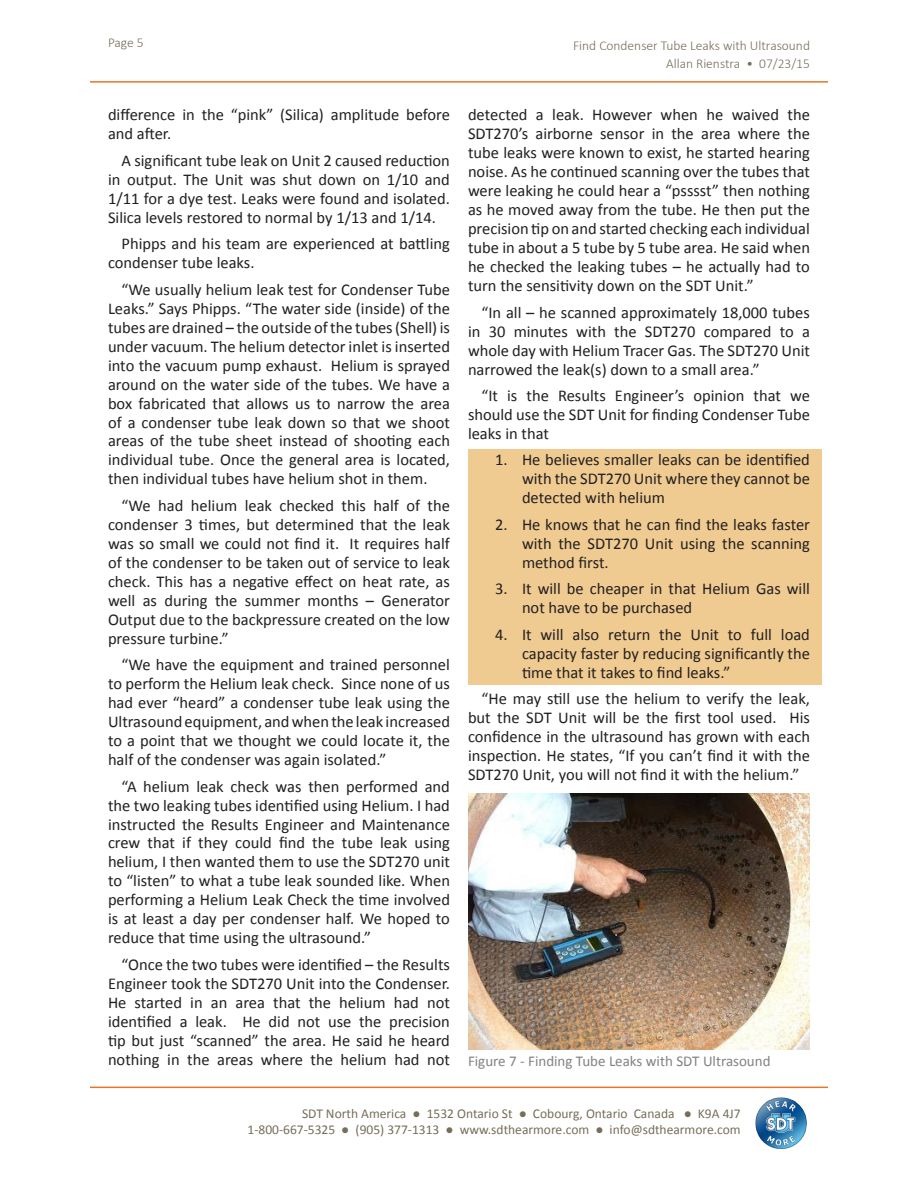
<style>
.page{position:relative;width:918px;height:1188px;background:#fff}
.page>*{position:absolute;margin:0;border:0;box-sizing:border-box;transform-origin:0 0}
.Paragraph_Body{font:16.5px/18.9px "Calibri";color:#231f20;text-align:justify}
.t1{font:15px "Calibri";color:#808285}
.t2{font:13.5px/16.2px "Calibri";color:#776e59;text-align:right}
.t3{font:300 13.5px/18px "Calibri";color:#776e59;text-align:right}
</style>
<div class="page">
<hr style="left:90px;top:81px;width:738px;height:2px;background:#e57726">
<hr style="left:90px;top:1087px;width:738px;height:1px;background:#e57726">
<img style="left:755px;top:1097px;width:52px;height:52px">
<div style="left:468px;top:449px;width:354px;height:235px;background:#efcb91"></div>
<img style="left:468px;top:793px;width:342px;height:257px">
<p class="t3" style="left:108px;top:33px;width:37px">Page 5</p>
<p class="Paragraph_Body" style="left:108px;top:105px;width:344px">difference in the “pink” (Silica) amplitude before and after.</p>
<p class="Paragraph_Body" style="left:108px;top:151px;width:343px;text-indent:14px">A significant tube leak on Unit 2 caused reduction in output. The Unit was shut down on 1/10 and 1/11 for a dye test. Leaks were found and isolated.<br>Silica levels restored to normal by 1/13 and 1/14.</p>
<p class="Paragraph_Body" style="left:108px;top:234px;width:343px;text-indent:14px">Phipps and his team are experienced at battling condenser tube leaks.</p>
<p class="Paragraph_Body" style="left:108px;top:280px;width:344px;text-indent:14px">“We usually helium leak test for Condenser Tube Leaks.” Says Phipps. “The water side (inside) of the tubes are drained – the outside of the tubes (Shell) is under vacuum. The helium detector inlet is inserted into the vacuum pump exhaust. Helium is sprayed around on the water side of the tubes. We have a box fabricated that allows us to narrow the area of a condenser tube leak down so that we shoot areas of the tube sheet instead of shooting each individual tube. Once the general area is located, then individual tubes have helium shot in them.</p>
<p class="Paragraph_Body" style="left:108px;top:496px;width:344px;text-indent:14px">“We had helium leak checked this half of the condenser 3 times, but determined that the leak was so small we could not find it. It requires half of the condenser to be taken out of service to leak check. This has a negative effect on heat rate, as well as during the summer months – Generator Output due to the backpressure created on the low pressure turbine.”</p>
<p class="Paragraph_Body" style="left:108px;top:655px;width:344px;text-indent:14px">“We have the equipment and trained personnel to perform the Helium leak check. Since none of us had ever “heard” a condenser tube leak using the Ultrasound equipment, and when the leak increased to a point that we thought we could locate it, the half of the condenser was again isolated.”</p>
<p class="Paragraph_Body" style="left:108px;top:777px;width:344px;text-indent:14px">“A helium leak check was then performed and the two leaking tubes identified using Helium. I had instructed the Results Engineer and Maintenance crew that if they could find the tube leak using helium, I then wanted them to use the SDT270 unit to “listen” to what a tube leak sounded like. When performing a Helium Leak Check the time involved is at least a day per condenser half. We hoped to reduce that time using the ultrasound.”</p>
<p class="Paragraph_Body" style="left:108px;top:955px;width:343px;text-indent:14px">“Once the two tubes were identified – the Results Engineer took the SDT270 Unit into the Condenser.<br>He started in an area that the helium had not identified a leak. He did not use the precision tip but just “scanned” the area. He said he heard nothing in the areas where the helium had not</p>
<p class="t3" style="left:573px;top:37px;width:238px">Find Condenser Tube Leaks with Ultrasound<br>Allan Rienstra • 07/23/15</p>
<p class="Paragraph_Body" style="left:468px;top:106px;width:344px">detected a leak. However when he waived the SDT270’s airborne sensor in the area where the tube leaks were known to exist, he started hearing noise. As he continued scanning over the tubes that were leaking he could hear a “psssst” then nothing as he moved away from the tube. He then put the precision tip on and started checking each individual tube in about a 5 tube by 5 tube area. He said when he checked the leaking tubes – he actually had to turn the sensitivity down on the SDT Unit.”</p>
<p class="Paragraph_Body" style="left:468px;top:303px;width:344px;text-indent:14px">“In all – he scanned approximately 18,000 tubes in 30 minutes with the SDT270 compared to a whole day with Helium Tracer Gas. The SDT270 Unit narrowed the leak(s) down to a small area.”</p>
<p class="Paragraph_Body" style="left:468px;top:386px;width:344px;text-indent:14px">“It is the Results Engineer’s opinion that we should use the SDT Unit for finding Condenser Tube leaks in that</p>
<p class="Paragraph_Body" style="left:522px;top:451px;width:290px;text-indent:-27px">1. He believes smaller leaks can be identified with the SDT270 Unit where they cannot be detected with helium</p>
<p class="Paragraph_Body" style="left:522px;top:515px;width:290px;text-indent:-27px">2. He knows that he can find the leaks faster with the SDT270 Unit using the scanning method first.</p>
<p class="Paragraph_Body" style="left:522px;top:579px;width:289px;text-indent:-27px">3. It will be cheaper in that Helium Gas will not have to be purchased</p>
<p class="Paragraph_Body" style="left:522px;top:625px;width:289px;text-indent:-27px">4. It will also return the Unit to full load capacity faster by reducing significantly the time that it takes to find leaks.”</p>
<p class="Paragraph_Body" style="left:468px;top:689px;width:344px;text-indent:14px">“He may still use the helium to verify the leak, but the SDT Unit will be the first tool used. His confidence in the ultrasound has grown with each inspection. He states, “If you can’t find it with the SDT270 Unit, you will not find it with the helium.”</p>
<p class="t1" style="left:468px;top:1051px;width:304px">Figure 7 - Finding Tube Leaks with SDT Ultrasound</p>
<p class="t2" style="left:248px;top:1105px;width:495px">SDT North America ● 1532 Ontario St ● Cobourg, Ontario Canada ● K9A 4J7<br>1-800-667-5325 ● (905) 377-1313 ● www.sdthearmore.com ● info@sdthearmore.com</p>
</div>
